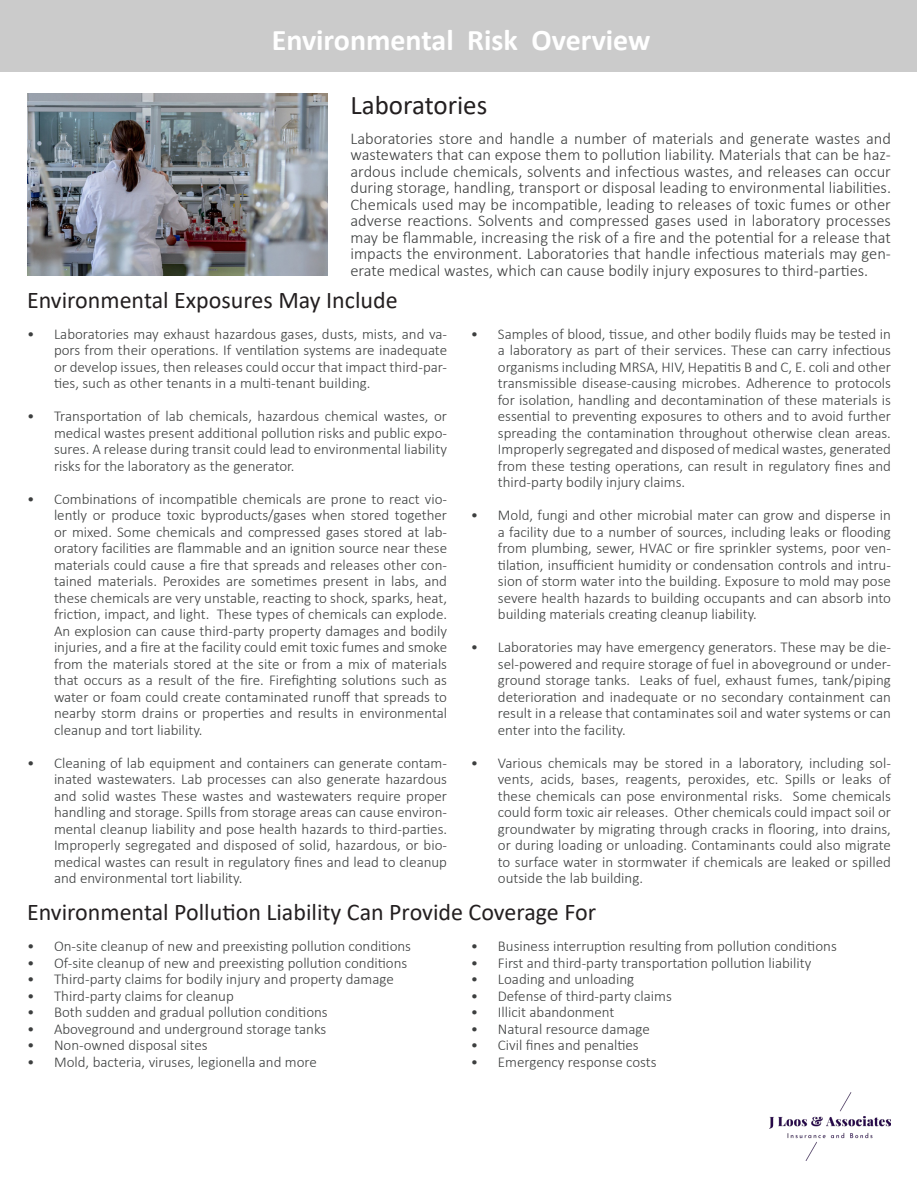
<style>
.page{position:relative;width:918px;height:1188px;background:#fff}
.page>*{position:absolute;margin:0;border:0;box-sizing:border-box;transform-origin:0 0}
.t1{font:700 30px "Calibri";color:#fff}
.t2{font:27px "Calibri";color:#231f20}
.t3{font:24px "Calibri";color:#231f20}
.t4{font:300 16.5px/16.5px "Calibri";color:#3d3f3f;text-align:justify}
.t5{font:300 15px/16.5px "Calibri";color:#3d3f3f;text-align:justify}
</style>
<div class="page">
<div style="left:0;top:0;width:917px;height:72px;background:#cbcbcb"></div>
<img style="left:27px;top:93px;width:301px;height:182px">
<img style="left:770px;top:1093px;width:120px;height:68px">
<h1 class="t1" style="left:272px;top:19px;width:380px">Environmental Risk Overview</h1>
<h2 class="t2" style="left:350px;top:86px;width:138px">Laboratories</h2>
<p class="t4" style="left:350px;top:130px;width:542px">Laboratories store and handle a number of materials and generate wastes and wastewaters that can expose them to pollution liability. Materials that can be haz&shy;ardous include chemicals, solvents and infectious wastes, and releases can occur during storage, handling, transport or disposal leading to environmental liabilities.<br>Chemicals used may be incompatible, leading to releases of toxic fumes or other adverse reactions. Solvents and compressed gases used in laboratory processes may be flammable, increasing the risk of a fire and the potential for a release that impacts the environment. Laboratories that handle infectious materials may gen&shy;erate medical wastes, which can cause bodily injury exposures to third-parties.</p>
<h3 class="t3" style="left:27px;top:283px;width:372px">Environmental Exposures May Include</h3>
<p class="t5" style="left:54px;top:325px;width:395px;text-indent:-27px">• Laboratories may exhaust hazardous gases, dusts, mists, and va&shy;pors from their operations. If ventilation systems are inadequate or develop issues, then releases could occur that impact third-par&shy;ties, such as other tenants in a multi-tenant building.</p>
<p class="t5" style="left:54px;top:408px;width:395px;text-indent:-27px">• Transportation of lab chemicals, hazardous chemical wastes, or medical wastes present additional pollution risks and public expo&shy;sures. A release during transit could lead to environmental liability risks for the laboratory as the generator.</p>
<p class="t5" style="left:54px;top:490px;width:395px;text-indent:-27px">• Combinations of incompatible chemicals are prone to react vio&shy;lently or produce toxic byproducts/gases when stored together or mixed. Some chemicals and compressed gases stored at lab&shy;oratory facilities are flammable and an ignition source near these materials could cause a fire that spreads and releases other con&shy;tained materials. Peroxides are sometimes present in labs, and these chemicals are very unstable, reacting to shock, sparks, heat, friction, impact, and light. These types of chemicals can explode.<br>An explosion can cause third-party property damages and bodily injuries, and a fire at the facility could emit toxic fumes and smoke from the materials stored at the site or from a mix of materials that occurs as a result of the fire. Firefighting solutions such as water or foam could create contaminated runoff that spreads to nearby storm drains or properties and results in environmental cleanup and tort liability.</p>
<p class="t5" style="left:54px;top:754px;width:395px;text-indent:-27px">• Cleaning of lab equipment and containers can generate contam&shy;inated wastewaters. Lab processes can also generate hazardous and solid wastes These wastes and wastewaters require proper handling and storage. Spills from storage areas can cause environ&shy;mental cleanup liability and pose health hazards to third-parties.<br>Improperly segregated and disposed of solid, hazardous, or bio&shy;medical wastes can result in regulatory fines and lead to cleanup and environmental tort liability.</p>
<p class="t5" style="left:498px;top:325px;width:395px;text-indent:-27px">• Samples of blood, tissue, and other bodily fluids may be tested in a laboratory as part of their services. These can carry infectious organisms including MRSA, HIV, Hepatitis B and C, E. coli and other transmissible disease-causing microbes. Adherence to protocols for isolation, handling and decontamination of these materials is essential to preventing exposures to others and to avoid further spreading the contamination throughout otherwise clean areas.<br>Improperly segregated and disposed of medical wastes, generated from these testing operations, can result in regulatory fines and third-party bodily injury claims.</p>
<p class="t5" style="left:498px;top:507px;width:395px;text-indent:-27px">• Mold, fungi and other microbial mater can grow and disperse in a facility due to a number of sources, including leaks or flooding from plumbing, sewer, HVAC or fire sprinkler systems, poor ven&shy;tilation, insufficient humidity or condensation controls and intru&shy;sion of storm water into the building. Exposure to mold may pose severe health hazards to building occupants and can absorb into building materials creating cleanup liability.</p>
<p class="t5" style="left:498px;top:639px;width:395px;text-indent:-27px">• Laboratories may have emergency generators. These may be die&shy;sel-powered and require storage of fuel in aboveground or under&shy;ground storage tanks. Leaks of fuel, exhaust fumes, tank/piping deterioration and inadequate or no secondary containment can result in a release that contaminates soil and water systems or can enter into the facility.</p>
<p class="t5" style="left:498px;top:754px;width:395px;text-indent:-27px">• Various chemicals may be stored in a laboratory, including sol&shy;vents, acids, bases, reagents, peroxides, etc. Spills or leaks of these chemicals can pose environmental risks. Some chemicals could form toxic air releases. Other chemicals could impact soil or groundwater by migrating through cracks in flooring, into drains, or during loading or unloading. Contaminants could also migrate to surface water in stormwater if chemicals are leaked or spilled outside the lab building.</p>
<h3 class="t3" style="left:27px;top:895px;width:571px">Environmental Pollution Liability Can Provide Coverage For</h3>
<p class="t5" style="left:27px;top:938px;width:386px">• On-site cleanup of new and preexisting pollution conditions</p>
<p class="t5" style="left:27px;top:954px;width:382px">• Of-site cleanup of new and preexisting pollution conditions</p>
<p class="t5" style="left:27px;top:971px;width:368px">• Third-party claims for bodily injury and property damage</p>
<p class="t5" style="left:27px;top:987px;width:208px">• Third-party claims for cleanup</p>
<p class="t5" style="left:27px;top:1004px;width:302px">• Both sudden and gradual pollution conditions</p>
<p class="t5" style="left:27px;top:1020px;width:301px">• Aboveground and underground storage tanks</p>
<p class="t5" style="left:27px;top:1037px;width:182px">• Non-owned disposal sites</p>
<p class="t5" style="left:27px;top:1053px;width:291px">• Mold, bacteria, viruses, legionella and more</p>
<p class="t5" style="left:471px;top:938px;width:367px">• Business interruption resulting from pollution conditions</p>
<p class="t5" style="left:471px;top:954px;width:342px">• First and third-party transportation pollution liability</p>
<p class="t5" style="left:471px;top:971px;width:165px">• Loading and unloading</p>
<p class="t5" style="left:471px;top:987px;width:203px">• Defense of third-party claims</p>
<p class="t5" style="left:471px;top:1004px;width:145px">• Illicit abandonment</p>
<p class="t5" style="left:471px;top:1020px;width:180px">• Natural resource damage</p>
<p class="t5" style="left:471px;top:1037px;width:169px">• Civil fines and penalties</p>
<p class="t5" style="left:471px;top:1053px;width:187px">• Emergency response costs</p>
</div>
